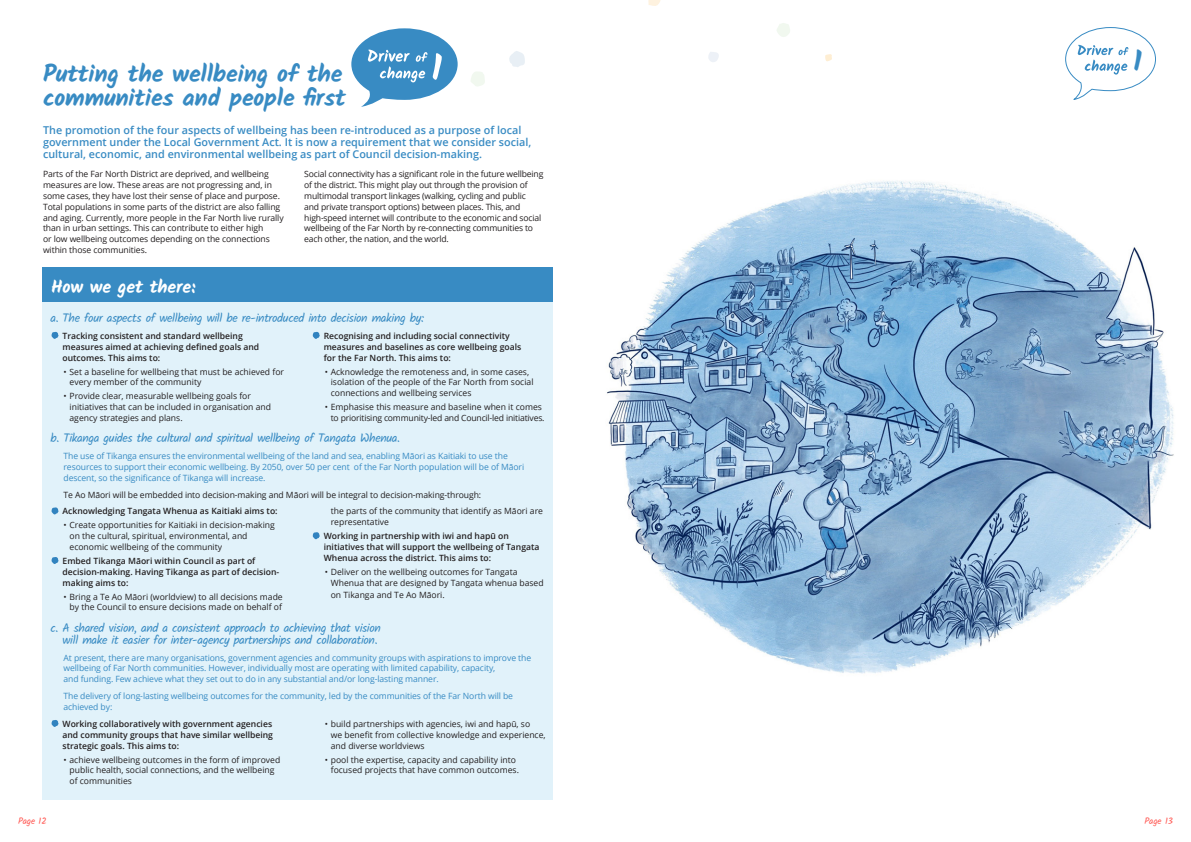
<style>
.page{position:relative;width:1191px;height:842px;background:#fff}
.page>*{position:absolute;margin:0;border:0;box-sizing:border-box;transform-origin:0 0}
.t1{font:700 28.7px "Kalam";color:#388bc3}
.Driver_of_change_-_H{font:700 24px/24px "Kalam";letter-spacing:-.01em;color:#388bc3}
.Driver_of_change_-_S{font:700 18px "Kalam";letter-spacing:-.01em;color:#fff}
.Driver_of_change_-_H-2{font:12px/12px "Kalam";letter-spacing:-.03em;color:#388bc3;text-align:right}
.Driver_of_change_-_H-3{font:600 10.8px/12px "Open Sans";color:#388bc3}
.t2{font:9px "Kalam";letter-spacing:-.01em;color:#ff5550}
.Driver_of_change_-_b{font:8.6px/10.8px "Open Sans";color:#231f20}
.Driver_of_change_-_b-2{font:8.6px/10.8px "Open Sans";letter-spacing:-.01em;color:#388bc3}
.Driver_of_change_-_H-4{font:600 8.6px/10.8px "Open Sans";color:#231f20}
.Driver_of_change_-_b-3{font:8.6px/10.8px "Open Sans";letter-spacing:-.02em;color:#231f20}
</style>
<div class="page">
<svg style="left:509px;top:51px;width:16px;height:16px"></svg>
<svg style="left:471px;top:72px;width:14px;height:14px"></svg>
<svg style="left:777px;top:23px;width:13px;height:14px"></svg>
<svg style="left:648px;top:0;width:12px;height:6px"></svg>
<svg style="left:708px;top:52px;width:11px;height:10px"></svg>
<svg style="left:825px;top:54px;width:7px;height:7px"></svg>
<img style="left:607px;top:180px;width:567px;height:494px">
<svg style="left:351px;top:28px;width:106px;height:79px"></svg>
<div style="left:43px;top:271px;width:510px;height:528px;background:#e1f2fa"></div>
<div style="left:43px;top:268px;width:510px;height:34px;background:#388bc3"></div>
<svg style="left:51px;top:332px;width:8px;height:7px"></svg>
<svg style="left:313px;top:332px;width:7px;height:7px"></svg>
<svg style="left:51px;top:507px;width:8px;height:8px"></svg>
<svg style="left:51px;top:557px;width:8px;height:7px"></svg>
<svg style="left:313px;top:532px;width:7px;height:8px"></svg>
<svg style="left:51px;top:720px;width:8px;height:7px"></svg>
<svg style="left:1065px;top:27px;width:91px;height:73px"></svg>
<p class="Driver_of_change_-_H" style="left:43px;top:62px;width:304px">Putting the wellbeing of the communities and people first</p>
<p class="Driver_of_change_-_H-3" style="left:43px;top:123px;width:490px">The promotion of the four aspects of wellbeing has been re-introduced as a purpose of local government under the Local Government Act. It is now a requirement that we consider social, cultural, economic, and environmental wellbeing as part of Council decision-making.</p>
<p class="Driver_of_change_-_b" style="left:43px;top:169px;width:242px">Parts of the Far North District are deprived, and wellbeing measures are low. These areas are not progressing and, in some cases, they have lost their sense of place and purpose.<br>Total populations in some parts of the district are also falling and aging. Currently, more people in the Far North live rurally than in urban settings. This can contribute to either high<br>or low wellbeing outcomes depending on the connections within those communities.</p>
<p class="Driver_of_change_-_b-3" style="left:304px;top:169px;width:241px">Social connectivity has a significant role in the future wellbeing of the district. This might play out through the provision of multimodal transport linkages (walking, cycling and public<br>and private transport options) between places. This, and high-speed internet will contribute to the economic and social wellbeing of the Far North by re-connecting communities to each other, the nation, and the world.</p>
<p class="Driver_of_change_-_S" style="left:51px;top:276px;width:146px">How we get there:</p>
<p class="Driver_of_change_-_H-2" style="left:51px;top:313px;width:375px">a. The four aspects of wellbeing will be re-introduced into decision making by:</p>
<p class="Driver_of_change_-_H-4" style="left:63px;top:330px;width:198px">Tracking consistent and standard wellbeing measures aimed at achieving defined goals and outcomes. This aims to:</p>
<p class="Driver_of_change_-_b" style="left:70px;top:366px;width:216px;text-indent:-6px">• Set a baseline for wellbeing that must be achieved for every member of the community</p>
<p class="Driver_of_change_-_b" style="left:70px;top:390px;width:203px;text-indent:-6px">• Provide clear, measurable wellbeing goals for initiatives that can be included in organisation and agency strategies and plans.</p>
<p class="Driver_of_change_-_H-4" style="left:324px;top:330px;width:199px">Recognising and including social connectivity measures and baselines as core wellbeing goals for the Far North. This aims to:</p>
<p class="Driver_of_change_-_b" style="left:331px;top:366px;width:204px;text-indent:-6px">• Acknowledge the remoteness and, in some cases, isolation of the people of the Far North from social connections and wellbeing services</p>
<p class="Driver_of_change_-_b-3" style="left:325px;top:401px;width:221px;text-align:right">• Emphasise this measure and baseline when it comes to prioritising community-led and Council-led initiatives.</p>
<p class="Driver_of_change_-_H-2" style="left:51px;top:433px;width:351px">b. Tikanga guides the cultural and spiritual wellbeing of Tangata Whenua.</p>
<p class="Driver_of_change_-_b-2" style="left:64px;top:450px;width:462px">The use of Tikanga ensures the environmental wellbeing of the land and sea, enabling Māori as Kaitiaki to use the resources to support their economic wellbeing. By 2050, over 50 per cent of the Far North population will be of Māori descent, so the significance of Tikanga will increase.</p>
<p class="Driver_of_change_-_b" style="left:64px;top:489px;width:419px">Te Ao Māori will be embedded into decision-making and Māori will be integral to decision-making-through:</p>
<p class="Driver_of_change_-_H-4" style="left:63px;top:506px;width:217px">Acknowledging Tangata Whenua as Kaitiaki aims to:</p>
<p class="Driver_of_change_-_b" style="left:70px;top:520px;width:207px;text-indent:-6px">• Create opportunities for Kaitiaki in decision-making on the cultural, spiritual, environmental, and economic wellbeing of the community</p>
<p class="Driver_of_change_-_H-4" style="left:63px;top:555px;width:218px">Embed Tikanga Māori within Council as part of decision-making. Having Tikanga as part of decision&shy;making aims to:</p>
<p class="Driver_of_change_-_b" style="left:64px;top:591px;width:221px;text-align:right">• Bring a Te Ao Māori (worldview) to all decisions made by the Council to ensure decisions made on behalf of</p>
<p class="Driver_of_change_-_b" style="left:331px;top:506px;width:214px">the parts of the community that identify as Māori are representative</p>
<p class="Driver_of_change_-_H-4" style="left:324px;top:531px;width:217px">Working in partnership with iwi and hapū on initiatives that will support the wellbeing of Tangata<br>Whenua across the district. This aims to:</p>
<p class="Driver_of_change_-_b" style="left:331px;top:566px;width:214px;text-indent:-6px">• Deliver on the wellbeing outcomes for Tangata<br>Whenua that are designed by Tangata whenua based</p>
<p class="Driver_of_change_-_b" style="left:331px;top:589px;width:115px">on Tikanga and Te Ao Māori.</p>
<p class="Driver_of_change_-_H-2" style="left:51px;top:622px;width:332px">c. A shared vision, and a consistent approach to achieving that vision will make it easier for inter-agency partnerships and collaboration.</p>
<p class="Driver_of_change_-_b-2" style="left:64px;top:652px;width:469px">At present, there are many organisations, government agencies and community groups with aspirations to improve the wellbeing of Far North communities. However, individually most are operating with limited capability, capacity,<br>and funding. Few achieve what they set out to do in any substantial and/or long-lasting manner.</p>
<p class="Driver_of_change_-_b-2" style="left:64px;top:690px;width:451px">The delivery of long-lasting wellbeing outcomes for the community, led by the communities of the Far North will be achieved by:</p>
<p class="Driver_of_change_-_H-4" style="left:63px;top:718px;width:212px;text-align:justify">Working collaboratively with government agencies and community groups that have similar wellbeing strategic goals. This aims to:</p>
<p class="Driver_of_change_-_b" style="left:70px;top:754px;width:212px;text-indent:-6px">• achieve wellbeing outcomes in the form of improved public health, social connections, and the wellbeing of communities</p>
<p class="Driver_of_change_-_b" style="left:331px;top:718px;width:216px;text-indent:-6px">• build partnerships with agencies, iwi and hapū, so<br>we benefit from collective knowledge and experience, and diverse worldviews</p>
<p class="Driver_of_change_-_b" style="left:331px;top:754px;width:190px;text-indent:-6px">• pool the expertise, capacity and capability into focused projects that have common outcomes.</p>
<p class="t1" style="left:1133px;top:44px;width:10px">1</p>
<p class="t2" style="left:18px;top:815px;width:30px">Page 12</p>
<p class="t2" style="left:1144px;top:815px;width:30px">Page 13</p>
</div>
